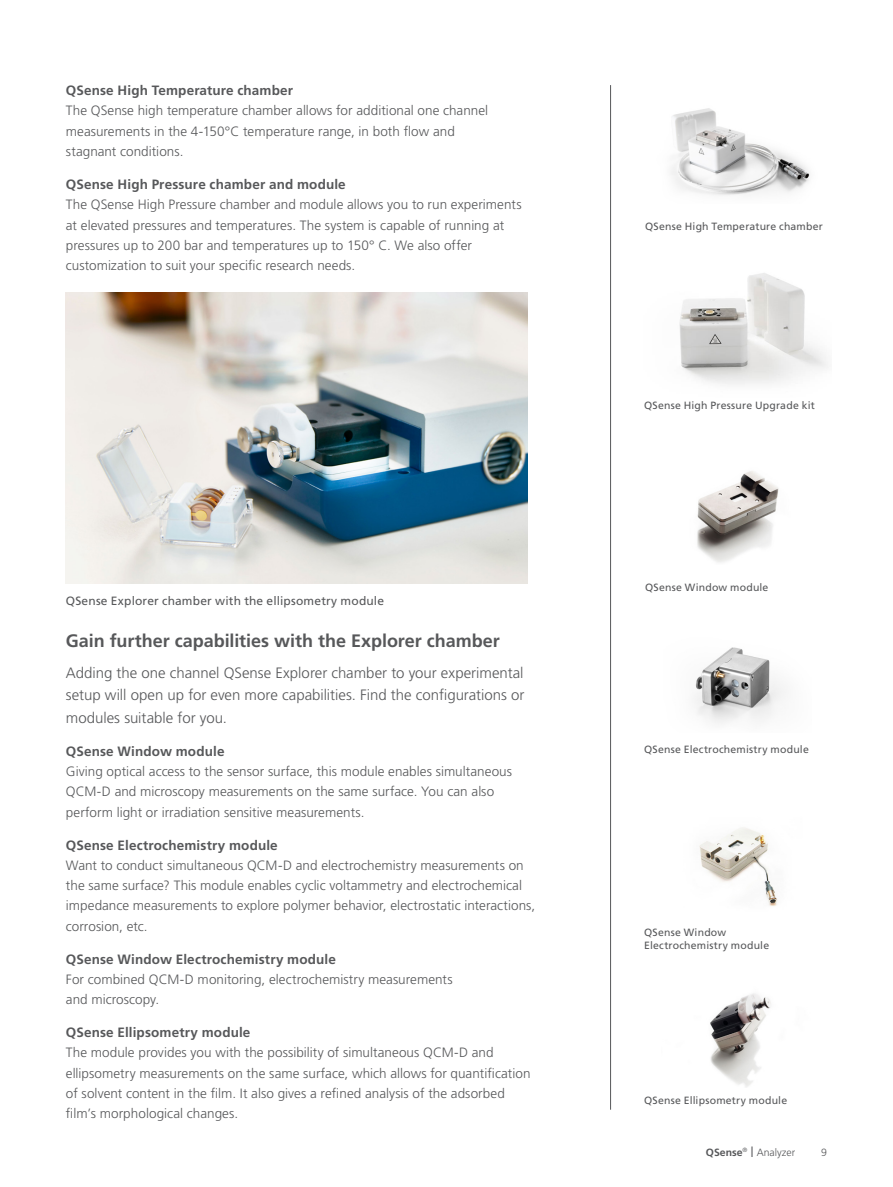
<style>
.page{position:relative;width:893px;height:1187px;background:#fff}
.page>*{position:absolute;margin:0;border:0;box-sizing:border-box;transform-origin:0 0}
.Sub_Heading_2_Page_8{font:700 18px "Frutiger LT Std";color:#57585a}
.Ingress_80{font:300 15px/22.5px "Frutiger LT Std";color:#57585a;text-align:justify}
.Ingress_80-2{font:300 13.5px/20.2px "Frutiger LT Std";letter-spacing:.005em;color:#57585a}
.Sub_Heading_5_Page_8{font:12px "Frutiger LT Std";letter-spacing:.015em;color:#57585a}
.Figure_Text_80{font:10.5px/12.6px "Frutiger LT Std";letter-spacing:.02em;color:#57585a}
.t1{font:300 10.5px "Frutiger LT Std";color:#57585a}
.t2{font:700 10.5px "Frutiger LT Std";color:#57585a}
.t3{font:300 6.15px "Frutiger LT Std";color:#57585a}
.s1{font-weight:700}
.s2{font-size:15px}
</style>
<div class="page">
<img style="left:710px;top:993px;width:61px;height:94px">
<img style="left:695px;top:647px;width:91px;height:77px">
<img style="left:697px;top:471px;width:82px;height:92px">
<img style="left:671px;top:108px;width:139px;height:87px">
<hr style="left:610px;top:85px;width:1px;height:1024px;background:#57585a">
<img style="left:679px;top:273px;width:149px;height:112px">
<img style="left:699px;top:827px;width:79px;height:79px">
<img style="left:66px;top:292px;width:461px;height:291px">
<p class="Ingress_80-2" style="left:66px;top:81px;width:424px"><span class="s1">QSense High Temperature chamber<br></span>The QSense high temperature chamber allows for additional one channel measurements in the 4-150°C temperature range, in both flow and stagnant conditions.</p>
<p class="Ingress_80-2" style="left:66px;top:174px;width:457px"><span class="s1">QSense High Pressure chamber and module<br></span>The QSense High Pressure chamber and module allows you to run experiments at elevated pressures and temperatures. The system is capable of running at pressures up to 200 bar and temperatures up to 150° C. We also offer customization to suit your specific research needs.</p>
<p class="Sub_Heading_5_Page_8" style="left:66px;top:594px;width:320px">QSense Explorer chamber with the ellipsometry module</p>
<p class="Sub_Heading_2_Page_8" style="left:66px;top:629px;width:435px">Gain further capabilities with the Explorer chamber</p>
<p class="Ingress_80" style="left:66px;top:661px;width:460px">Adding the one channel QSense Explorer chamber to your experimental setup will open up for even more capabilities. Find the configurations or modules suitable for you.</p>
<p class="Ingress_80-2" style="left:66px;top:741px;width:448px"><span class="s1">QSense Window module<br></span>Giving optical access to the sensor surface, this module enables simultaneous QCM-D and microscopy measurements on the same surface. You can also perform light or irradiation sensitive measurements.</p>
<p class="Ingress_80-2" style="left:66px;top:834px;width:471px"><span class="s1">QSense Electrochemistry module<br></span>Want to conduct simultaneous QCM-D and electrochemistry measurements on the same surface? This module enables cyclic voltammetry and electrochemical impedance measurements to explore polymer behavior, electrostatic interactions, corrosion, etc.</p>
<p class="Ingress_80-2" style="left:66px;top:948px;width:388px"><span class="s1">QSense Window Electrochemistry module<br></span>For combined QCM-D monitoring, electrochemistry measurements and microscopy.</p>
<p class="Ingress_80-2" style="left:66px;top:1022px;width:466px"><span class="s1">QSense Ellipsometry module<br></span>The module provides you with the possibility of simultaneous QCM-D and ellipsometry measurements on the same surface, which allows for quantification of solvent content in the film. It also gives a refined analysis of the adsorbed film’s morphological changes.</p>
<p class="Figure_Text_80" style="left:645px;top:220px;width:179px">QSense High Temperature chamber</p>
<p class="Figure_Text_80" style="left:644px;top:399px;width:172px">QSense High Pressure Upgrade kit</p>
<p class="Figure_Text_80" style="left:645px;top:581px;width:125px">QSense Window module</p>
<p class="Figure_Text_80" style="left:644px;top:743px;width:166px">QSense Electrochemistry module</p>
<p class="Figure_Text_80" style="left:644px;top:926px;width:127px">QSense Window<br>Electrochemistry module</p>
<p class="Figure_Text_80" style="left:644px;top:1093px;width:145px">QSense Ellipsometry module</p>
<p class="t3" style="left:743px;top:1146px;width:6px">®</p>
<p class="t1" style="left:750px;top:1145px;width:46px"><span class="s2">I</span> Analyzer</p>
<p class="t2" style="left:706px;top:1145px;width:38px">QSense</p>
<p class="t1" style="left:821px;top:1145px;width:7px">9</p>
</div>
